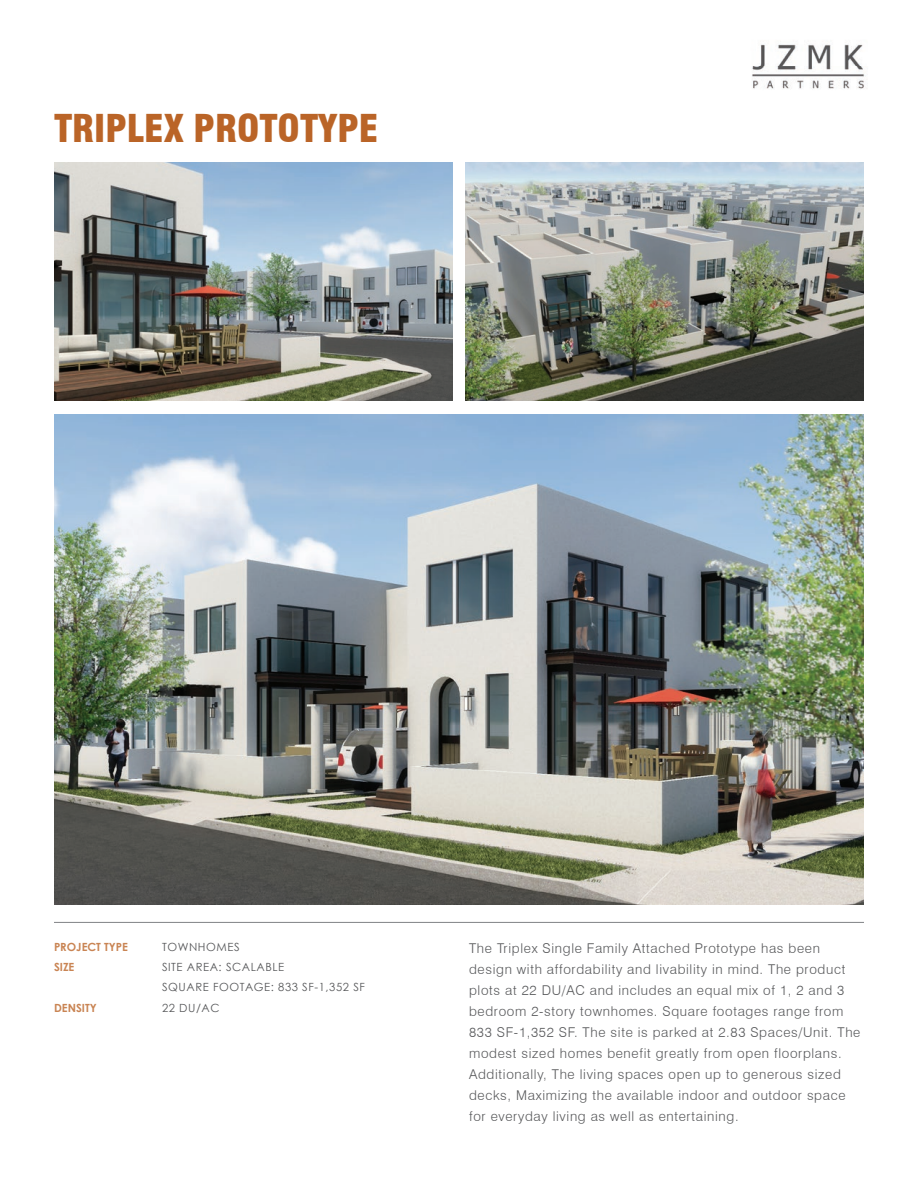
<style>
.page{position:relative;width:918px;height:1188px;background:#fff}
.page>*{position:absolute;margin:0;border:0;box-sizing:border-box;transform-origin:0 0}
.t1{font:900 condensed 37.5px "Swiss 721 BT";color:#ba6427}
.t2{font:300 13.5px/21px "Swiss 721 BT";letter-spacing:.05em;color:#57585a}
.t3{font:11.25px/20.2px "Century Gothic";letter-spacing:.05em;color:#57585a}
.t4{font:700 11.25px "Century Gothic";color:#c98453}
</style>
<div class="page">
<img style="left:752px;top:44px;width:113px;height:45px">
<hr style="left:54px;top:922px;width:810px;height:1px;background:#808285">
<img style="left:54px;top:162px;width:398px;height:238px">
<img style="left:54px;top:414px;width:810px;height:490px">
<img style="left:466px;top:162px;width:398px;height:238px">
<h1 class="t1" style="left:54px;top:106px;width:326px">TRIPLEX PROTOTYPE</h1>
<p class="t4" style="left:54px;top:938px;width:76px">PROJECT TYPE</p>
<p class="t3" style="left:162px;top:936px;width:79px">TOWNHOMES</p>
<p class="t4" style="left:54px;top:958px;width:22px">SIZE</p>
<p class="t3" style="left:162px;top:957px;width:204px">SITE AREA: SCALABLE<br>SQUARE FOOTAGE: 833 SF-1,352 SF</p>
<p class="t4" style="left:54px;top:999px;width:44px">DENSITY</p>
<p class="t3" style="left:162px;top:997px;width:59px">22 DU/AC</p>
<p class="t2" style="left:469px;top:937px;width:393px">The Triplex Single Family Attached Prototype has been design with affordability and livability in mind. The product plots at 22 DU/AC and includes an equal mix of 1, 2 and 3 bedroom 2-story townhomes. Square footages range from 833 SF-1,352 SF. The site is parked at 2.83 Spaces/Unit. The modest sized homes benefit greatly from open floorplans.<br>Additionally, The living spaces open up to generous sized decks, Maximizing the available indoor and outdoor space for everyday living as well as entertaining.</p>
</div>
